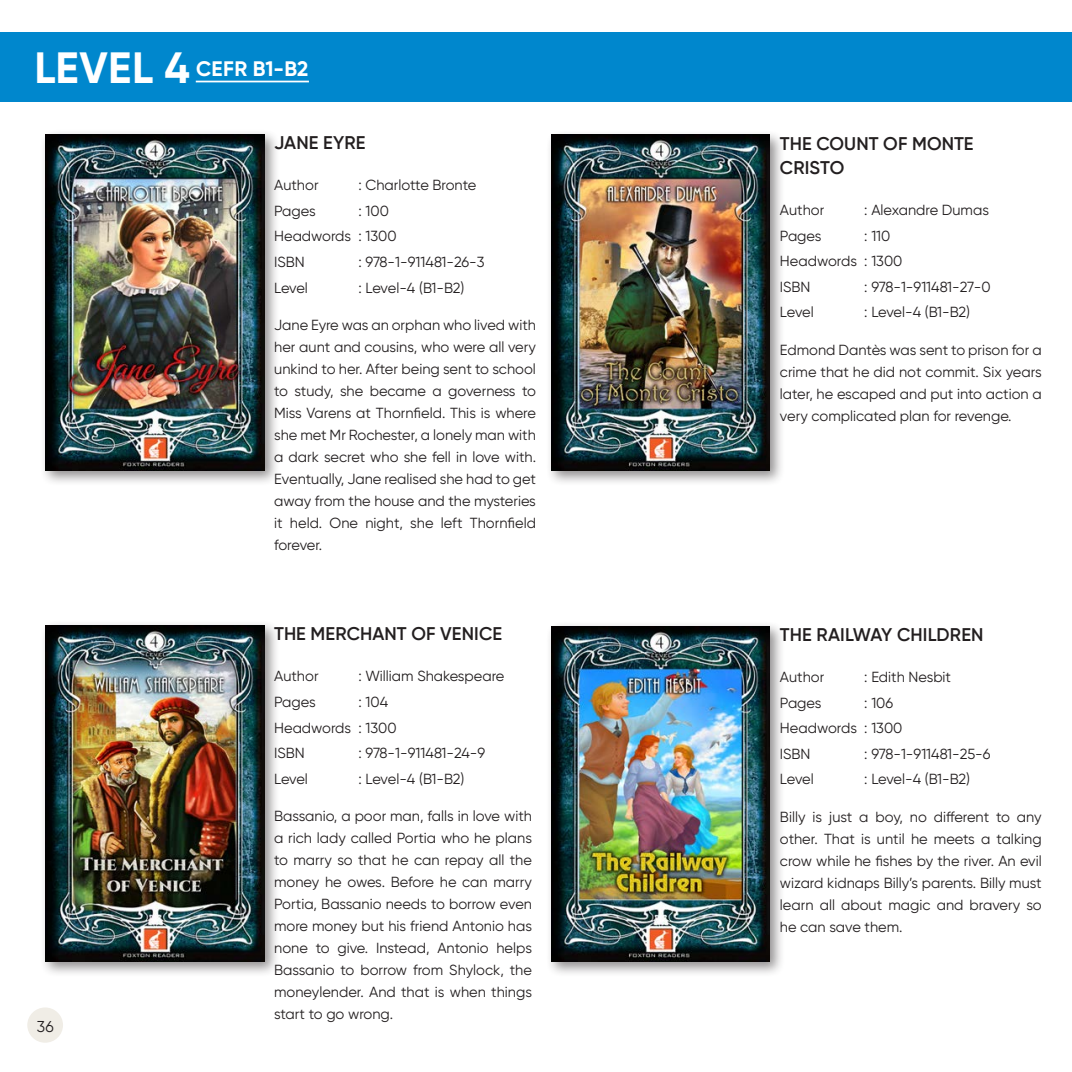
<style>
.page{position:relative;width:1072px;height:1072px;background:#fff}
.page>*{position:absolute;margin:0;border:0;box-sizing:border-box;transform-origin:0 0}
.Bullet_List{font:700 43.75px "Gilroy";letter-spacing:.01em;color:#fff}
.Item_List{font:700 21px "Gilroy";letter-spacing:.01em;color:#fff}
.Body_Text{font:600 18.2px "Gilroy";letter-spacing:.005em;color:#231f20}
.t1{font:15.75px "Gilroy";color:#231f20}
.Body_Text-2{font:14.7px/21.9px "Gilroy";color:#231f20}
.Body_Text-3{font:14.7px "Gilroy";letter-spacing:-.025em;color:#231f20}
</style>
<div class="page">
<div style="left:27px;top:1007px;width:36px;height:35px;background:#f0ede6;border-radius:50%"></div>
<div style="left:0;top:32px;width:1057px;height:70px;background:#0087cd"></div>
<div style="left:40px;top:129px;width:240px;height:357px;background:#231f20;opacity:.5"></div>
<img style="left:45px;top:134px;width:219px;height:336px">
<div style="left:40px;top:620px;width:240px;height:357px;background:#231f20;opacity:.5"></div>
<img style="left:45px;top:625px;width:219px;height:336px">
<div style="left:545px;top:129px;width:240px;height:357px;background:#231f20;opacity:.5"></div>
<img style="left:551px;top:135px;width:219px;height:336px">
<div style="left:545px;top:620px;width:240px;height:357px;background:#231f20;opacity:.5"></div>
<img style="left:551px;top:626px;width:219px;height:335px">
<hr style="left:196px;top:81px;width:113px;height:1px;background:#fff">
<div style="left:1057px;top:32px;width:14px;height:70px;background:#0087cd"></div>
<p class="Bullet_List" style="left:34px;top:40px;width:157px">LEVEL 4</p>
<p class="Item_List" style="left:196px;top:55px;width:114px">CEFR B1-B2</p>
<p class="Body_Text" style="left:274px;top:131px;width:93px">JANE EYRE</p>
<p class="Body_Text-2" style="left:274px;top:174px;width:46px">Author</p>
<p class="Body_Text-2" style="left:358px;top:174px;width:119px">: Charlotte Bronte</p>
<p class="Body_Text-2" style="left:274px;top:200px;width:43px">Pages</p>
<p class="Body_Text-2" style="left:274px;top:198px;width:124px;line-height:25.6px;text-indent:84px">: 100<br>Headwords : 1300<br>ISBN</p>
<p class="Body_Text-2" style="left:358px;top:251px;width:127px">: 978-1-911481-26-3</p>
<p class="Body_Text-2" style="left:274px;top:276px;width:35px">Level</p>
<p class="Body_Text-3" style="left:358px;top:278px;width:107px">: Level-4 (B1-B2)</p>
<p class="Body_Text-2" style="left:274px;top:314px;width:263px;text-align:justify">Jane Eyre was an orphan who lived with her aunt and cousins, who were all very unkind to her. After being sent to school to study, she became a governess to Miss Varens at Thornfield. This is where she met Mr Rochester, a lonely man with a dark secret who she fell in love with.<br>Eventually, Jane realised she had to get away from the house and the mysteries it held. One night, she left Thornfield forever.</p>
<p class="t1" style="left:37px;top:1016px;width:18px">36</p>
<p class="Body_Text" style="left:274px;top:622px;width:229px">THE MERCHANT OF VENICE</p>
<p class="Body_Text-2" style="left:274px;top:665px;width:46px">Author</p>
<p class="Body_Text-2" style="left:358px;top:665px;width:147px">: William Shakespeare</p>
<p class="Body_Text-2" style="left:274px;top:690px;width:43px">Pages</p>
<p class="Body_Text-2" style="left:274px;top:689px;width:124px;line-height:25.6px;text-indent:84px">: 104<br>Headwords : 1300<br>ISBN</p>
<p class="Body_Text-2" style="left:358px;top:742px;width:128px">: 978-1-911481-24-9</p>
<p class="Body_Text-2" style="left:274px;top:767px;width:35px">Level</p>
<p class="Body_Text-3" style="left:358px;top:769px;width:107px">: Level-4 (B1-B2)</p>
<p class="Body_Text-2" style="left:274px;top:805px;width:259px;text-align:justify">Bassanio, a poor man, falls in love with a rich lady called Portia who he plans to marry so that he can repay all the money he owes. Before he can marry Portia, Bassanio needs to borrow even more money but his friend Antonio has none to give. Instead, Antonio helps Bassanio to borrow from Shylock, the moneylender. And that is when things start to go wrong.</p>
<p class="Body_Text" style="left:780px;top:132px;width:195px">THE COUNT OF MONTE</p>
<p class="Body_Text" style="left:780px;top:156px;width:66px">CRISTO</p>
<p class="Body_Text-2" style="left:780px;top:199px;width:46px">Author</p>
<p class="Body_Text-2" style="left:864px;top:199px;width:126px">: Alexandre Dumas</p>
<p class="Body_Text-2" style="left:780px;top:224px;width:43px">Pages</p>
<p class="Body_Text-2" style="left:780px;top:223px;width:124px;line-height:25.6px;text-indent:84px">: 110<br>Headwords : 1300<br>ISBN</p>
<p class="Body_Text-2" style="left:864px;top:276px;width:128px">: 978-1-911481-27-0</p>
<p class="Body_Text-2" style="left:780px;top:301px;width:35px">Level</p>
<p class="Body_Text-3" style="left:864px;top:303px;width:107px">: Level-4 (B1-B2)</p>
<p class="Body_Text-2" style="left:780px;top:339px;width:263px;text-align:justify">Edmond Dantès was sent to prison for a crime that he did not commit. Six years later, he escaped and put into action a very complicated plan for revenge.</p>
<p class="Body_Text" style="left:780px;top:623px;width:205px">THE RAILWAY CHILDREN</p>
<p class="Body_Text-2" style="left:780px;top:665px;width:46px">Author</p>
<p class="Body_Text-2" style="left:864px;top:665px;width:88px">: Edith Nesbit</p>
<p class="Body_Text-2" style="left:780px;top:691px;width:43px">Pages</p>
<p class="Body_Text-2" style="left:780px;top:689px;width:124px;line-height:25.6px;text-indent:84px">: 106<br>Headwords : 1300<br>ISBN</p>
<p class="Body_Text-2" style="left:864px;top:742px;width:128px">: 978-1-911481-25-6</p>
<p class="Body_Text-2" style="left:780px;top:768px;width:35px">Level</p>
<p class="Body_Text-3" style="left:864px;top:770px;width:107px">: Level-4 (B1-B2)</p>
<p class="Body_Text-2" style="left:780px;top:805px;width:263px;text-align:justify">Billy is just a boy, no different to any other. That is until he meets a talking crow while he fishes by the river. An evil wizard kidnaps Billy’s parents. Billy must learn all about magic and bravery so he can save them.</p>
</div>
